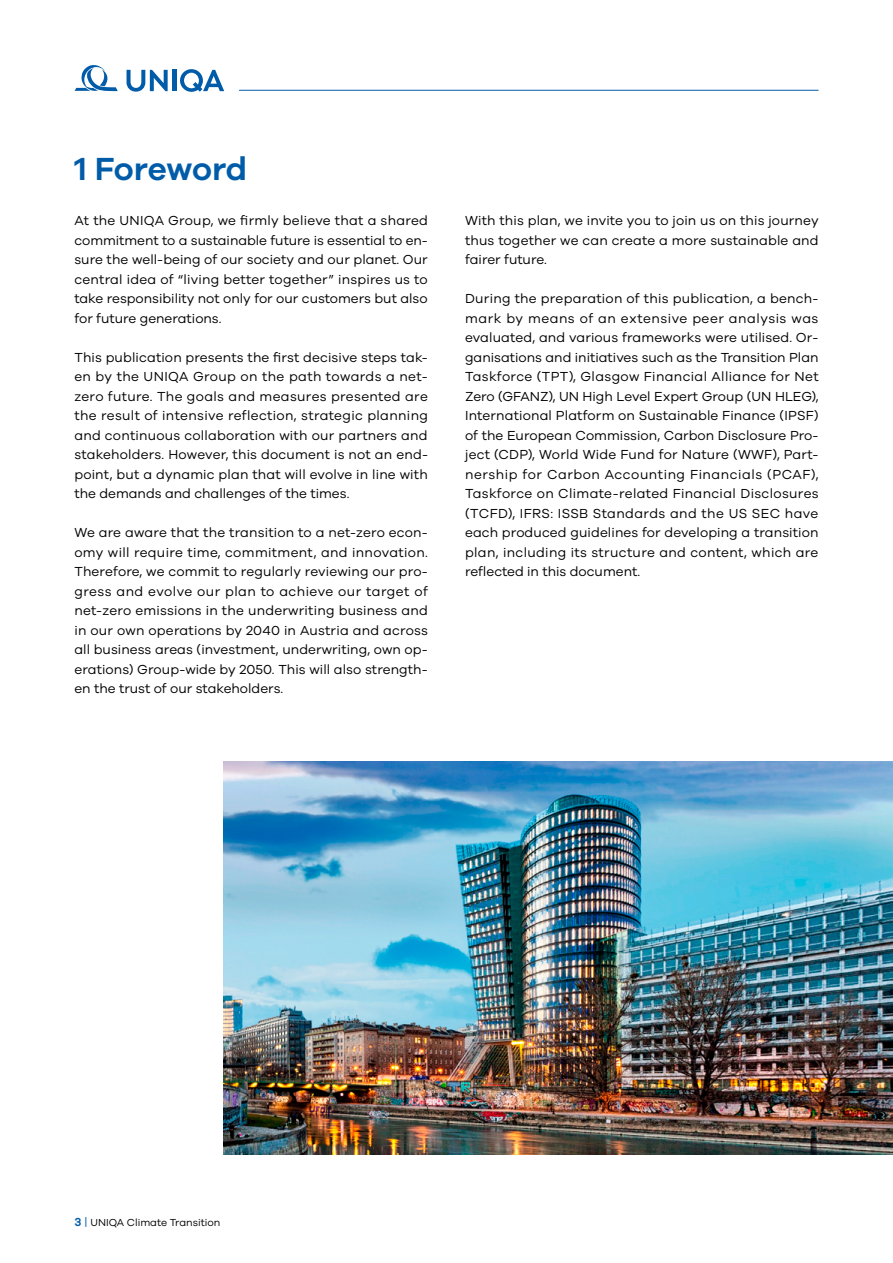
<style>
.page{position:relative;width:893px;height:1263px;background:#fff}
.page>*{position:absolute;margin:0;border:0;box-sizing:border-box;transform-origin:0 0}
.t1{font:600 33px "UNIQA Galano";letter-spacing:-.01em;color:#005ca9}
.t2{font:13.5px/19.5px "UNIQA Galano";color:#000;text-align:justify}
.t3{font:10.5px "UNIQA Galano";color:#000}
.s1{font-weight:600;font-size:12px;color:#005ca9}
.s2{font-size:12px;color:#005ca9}
</style>
<div class="page">
<svg style="left:75px;top:65px;width:43px;height:26px"></svg>
<svg style="left:127px;top:70px;width:41px;height:22px"></svg>
<hr style="left:172px;top:70px;width:4px;height:21px;background:#005ca9">
<svg style="left:180px;top:69px;width:44px;height:23px"></svg>
<hr style="left:239px;top:90px;width:579px;height:1px;background:#005ca9">
<img style="left:223px;top:761px;width:670px;height:393px">
<h1 class="t1" style="left:74px;top:148px;width:174px">1 Foreword</h1>
<p class="t2" style="left:74px;top:211px;width:355px">At the UNIQA Group, we firmly believe that a shared commitment to a sustainable future is essential to en&shy;sure the well-being of our society and our planet. Our central idea of “living better together” inspires us to take responsibility not only for our customers but also for future generations.</p>
<p class="t2" style="left:74px;top:347px;width:355px">This publication presents the first decisive steps tak&shy;en by the UNIQA Group on the path towards a net&shy;zero future. The goals and measures presented are the result of intensive reflection, strategic planning and continuous collaboration with our partners and stakeholders. However, this document is not an end&shy;point, but a dynamic plan that will evolve in line with the demands and challenges of the times.</p>
<p class="t2" style="left:74px;top:523px;width:355px">We are aware that the transition to a net-zero econ&shy;omy will require time, commitment, and innovation.<br>Therefore, we commit to regularly reviewing our pro&shy;gress and evolve our plan to achieve our target of net-zero emissions in the underwriting business and in our own operations by 2040 in Austria and across all business areas (investment, underwriting, own op&shy;erations) Group-wide by 2050. This will also strength&shy;en the trust of our stakeholders.</p>
<p class="t2" style="left:465px;top:210px;width:355px">With this plan, we invite you to join us on this journey thus together we can create a more sustainable and fairer future.</p>
<p class="t2" style="left:465px;top:288px;width:355px">During the preparation of this publication, a bench&shy;mark by means of an extensive peer analysis was evaluated, and various frameworks were utilised. Or&shy;ganisations and initiatives such as the Transition Plan Taskforce (TPT), Glasgow Financial Alliance for Net Zero (GFANZ), UN High Level Expert Group (UN HLEG), International Platform on Sustainable Finance (IPSF) of the European Commission, Carbon Disclosure Pro&shy;ject (CDP), World Wide Fund for Nature (WWF), Part&shy;nership for Carbon Accounting Financials (PCAF), Taskforce on Climate-related Financial Disclosures (TCFD), IFRS: ISSB Standards and the US SEC have each produced guidelines for developing a transition plan, including its structure and content, which are reflected in this document.</p>
<p class="t3" style="left:75px;top:1216px;width:147px"><span class="s1">3</span> <span class="s2">|</span> UNIQA Climate Transition</p>
</div>
